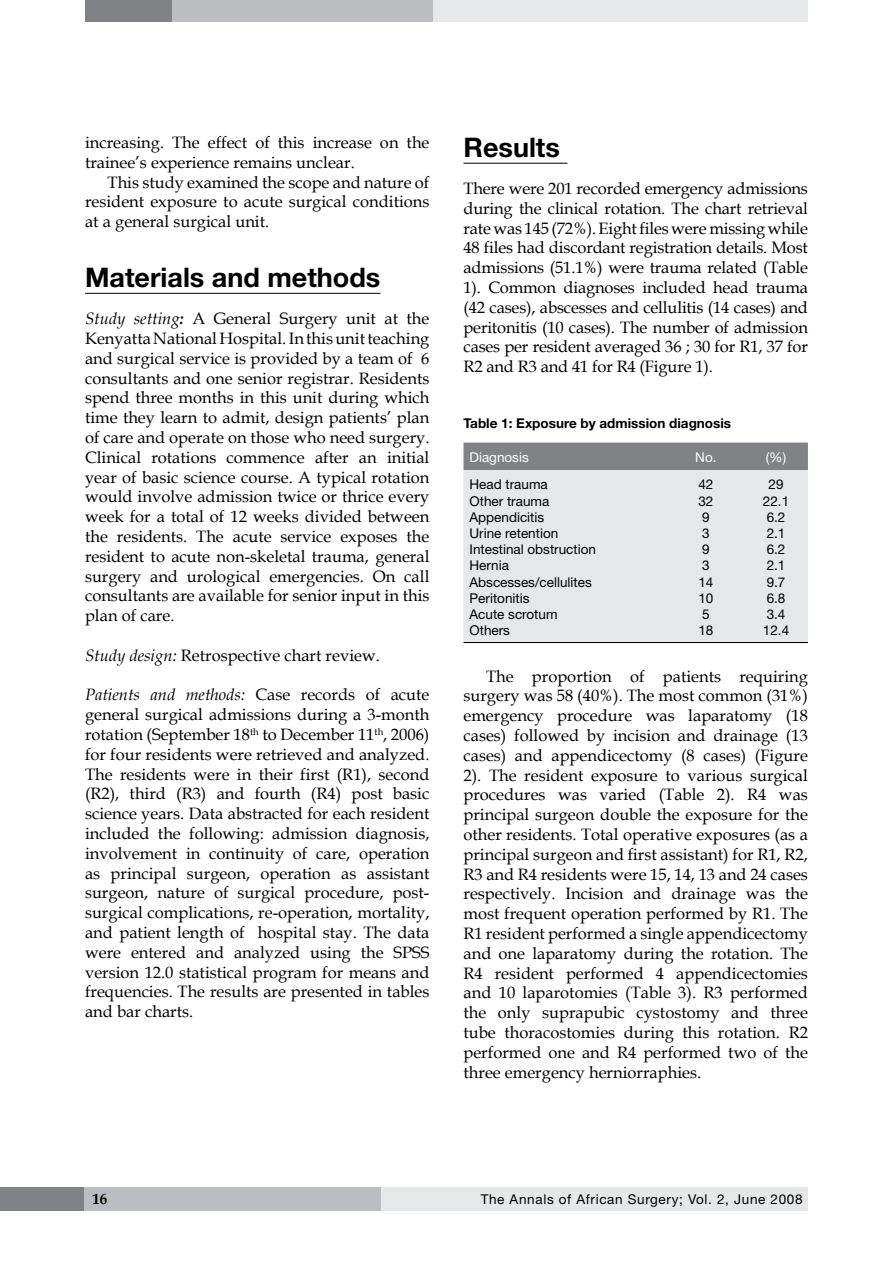
<style>
.page{position:relative;width:893px;height:1263px;background:#fff}
.page>*{position:absolute;margin:0;border:0;box-sizing:border-box;transform-origin:0 0}
.t1{font:700 27px "Helvetica Neue";color:#000}
.t2{font:16.5px/19.8px "Book Antiqua";color:#000;text-align:justify}
.t3{font:700 15px "Book Antiqua";color:#000}
.t4{font:13.5px/16.2px "Helvetica Neue";color:#000}
.t5{font:13.5px "Helvetica Neue";letter-spacing:.05em;color:#000}
.t6{font:700 13.5px "Helvetica Neue";color:#000}
.t7{font:13.5px "Helvetica Neue";color:#fff}
.s1{font-style:italic}
.s2{font-weight:700;font-style:italic}
</style>
<div class="page">
<div style="left:379px;top:1187px;width:429px;height:24px;background:#e6e7e8"></div>
<div style="left:83px;top:1187px;width:298px;height:24px;background:#bcbdc0"></div>
<div style="left:0;top:1187px;width:83px;height:24px;background:#808285"></div>
<div style="left:431px;top:0;width:377px;height:21px;background:#e6e7e8"></div>
<div style="left:172px;top:0;width:261px;height:21px;background:#bcbdc0"></div>
<div style="left:85px;top:0;width:87px;height:21px;background:#808285"></div>
<hr style="left:85px;top:293px;width:295px;height:1px;background:#000">
<hr style="left:463px;top:163px;width:104px;height:1px;background:#000">
<div style="left:463px;top:442px;width:345px;height:28px;background:#808285"></div>
<div style="left:463px;top:470px;width:345px;height:174px;background:#e6e7e8"></div>
<hr style="left:463px;top:642px;width:345px;height:1px;background:#000">
<p class="t2" style="left:85px;top:132px;width:346px">increasing. The effect of this increase on the trainee’s experience remains unclear.</p>
<p class="t2" style="left:85px;top:172px;width:346px;text-indent:23px">This study examined the scope and nature of resident exposure to acute surgical conditions at a general surgical unit.</p>
<h1 class="t1" style="left:85px;top:261px;width:297px">Materials and methods</h1>
<p class="t2" style="left:85px;top:308px;width:346px"><span class="s1">Study setting</span><span class="s2">:</span> A General Surgery unit at the Kenyatta National Hospital. In this unit teaching and surgical service is provided by a team of 6 consultants and one senior registrar. Residents spend three months in this unit during which time they learn to admit, design patients’ plan of care and operate on those who need surgery.<br>Clinical rotations commence after an initial year of basic science course. A typical rotation would involve admission twice or thrice every week for a total of 12 weeks divided between the residents. The acute service exposes the resident to acute non-skeletal trauma, general surgery and urological emergencies. On call consultants are available for senior input in this plan of care.</p>
<p class="t2" style="left:85px;top:645px;width:296px"><span class="s1">Study design:</span> Retrospective chart review.</p>
<p class="t2" style="left:85px;top:684px;width:346px"><span class="s1">Patients and methods:</span> Case records of acute general surgical admissions during a 3-month rotation (September 18<sup>th</sup> to December 11<sup>th</sup>, 2006) for four residents were retrieved and analyzed.<br>The residents were in their first (R1), second (R2), third (R3) and fourth (R4) post basic science years. Data abstracted for each resident included the following: admission diagnosis, involvement in continuity of care, operation as principal surgeon, operation as assistant surgeon, nature of surgical procedure, post&shy;surgical complications, re-operation, mortality, and patient length of hospital stay. The data were entered and analyzed using the SPSS version 12.0 statistical program for means and frequencies. The results are presented in tables and bar charts.</p>
<h1 class="t1" style="left:463px;top:131px;width:98px">Results</h1>
<p class="t2" style="left:463px;top:178px;width:346px">There were 201 recorded emergency admissions during the clinical rotation. The chart retrieval rate was 145 (72%). Eight files were missing while 48 files had discordant registration details. Most admissions (51.1%) were trauma related (Table 1). Common diagnoses included head trauma (42 cases), abscesses and cellulitis (14 cases) and peritonitis (10 cases). The number of admission cases per resident averaged 36 ; 30 for R1, 37 for R2 and R3 and 41 for R4 (Figure 1).</p>
<p class="t6" style="left:463px;top:415px;width:269px">Table 1: Exposure by admission diagnosis</p>
<p class="t7" style="left:469px;top:449px;width:61px">Diagnosis</p>
<p class="t7" style="left:695px;top:449px;width:23px">No.</p>
<p class="t7" style="left:766px;top:449px;width:22px">(%)</p>
<p class="t4" style="left:469px;top:476px;width:128px">Head trauma<br>Other trauma<br>Appendicitis<br>Urine retention<br>Intestinal obstruction<br>Hernia<br>Abscesses/cellulites<br>Peritonitis<br>Acute scrotum<br>Others</p>
<p class="t4" style="left:698px;top:476px;width:17px">42<br>32<br>9<br>3<br>9<br>3<br>14<br>10<br>5<br>18</p>
<p class="t4" style="left:763px;top:476px;width:28px;text-align:center">29<br>22.1<br>6.2<br>2.1<br>6.2<br>2.1<br>9.7<br>6.8<br>3.4<br>12.4</p>
<p class="t2" style="left:463px;top:666px;width:346px;text-indent:23px">The proportion of patients requiring surgery was 58 (40%). The most common (31%) emergency procedure was laparatomy (18 cases) followed by incision and drainage (13 cases) and appendicectomy (8 cases) (Figure 2). The resident exposure to various surgical procedures was varied (Table 2). R4 was principal surgeon double the exposure for the other residents. Total operative exposures (as a principal surgeon and first assistant) for R1, R2, R3 and R4 residents were 15, 14, 13 and 24 cases respectively. Incision and drainage was the most frequent operation performed by R1. The R1 resident performed a single appendicectomy and one laparatomy during the rotation. The R4 resident performed 4 appendicectomies and 10 laparotomies (Table 3). R3 performed the only suprapubic cystostomy and three tube thoracostomies during this rotation. R2 performed one and R4 performed two of the three emergency herniorraphies.</p>
<p class="t3" style="left:92px;top:1189px;width:16px">16</p>
<p class="t5" style="left:481px;top:1191px;width:323px">The Annals of African Surgery; Vol. 2, June 2008</p>
</div>
